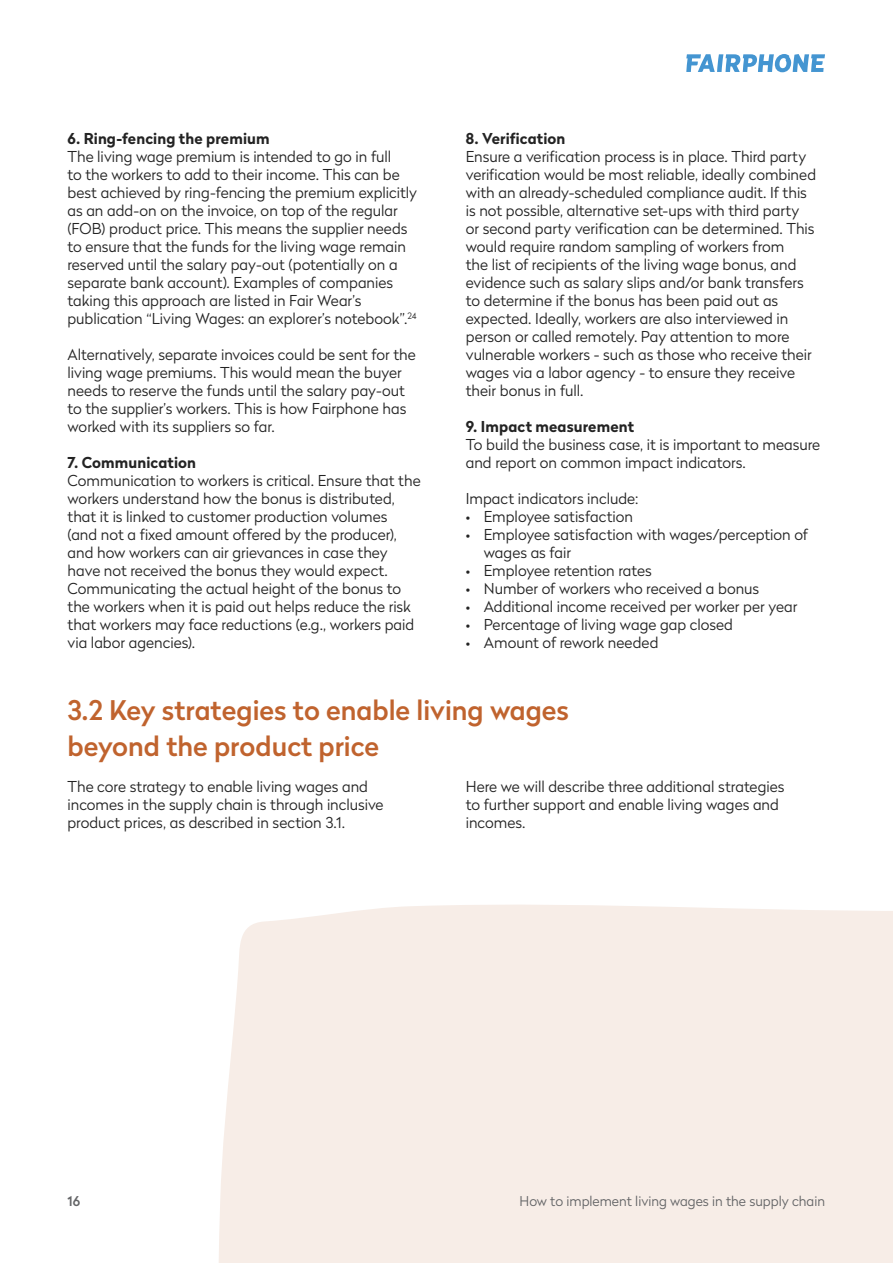
<style>
.page{position:relative;width:893px;height:1263px;background:#fff}
.page>*{position:absolute;margin:0;border:0;box-sizing:border-box;transform-origin:0 0}
.t1{font:500 27px/36px "Radikal";color:#c0632e}
.t2{font:300 15px/18px "Radikal";color:#232323}
.t3{font:700 15px "Radikal";letter-spacing:.01em;color:#232323}
.t4{font:300 13.5px "Radikal";color:#636466}
.t5{font:500 13.5px "Radikal";color:#636466}
</style>
<div class="page">
<div style="left:219px;top:904px;width:674px;height:359px;background:#f7ede7"></div>
<svg style="left:686px;top:54px;width:139px;height:18px"></svg>
<p class="t3" style="left:68px;top:128px;width:204px">6. Ring-fencing the premium</p>
<p class="t2" style="left:68px;top:147px;width:351px">The living wage premium is intended to go in full<br>to the workers to add to their income. This can be best achieved by ring-fencing the premium explicitly as an add-on on the invoice, on top of the regular (FOB) product price. This means the supplier needs to ensure that the funds for the living wage remain reserved until the salary pay-out (potentially on a separate bank account). Examples of companies taking this approach are listed in Fair Wear’s publication “Living Wages: an explorer’s notebook”.<sup>24</sup></p>
<p class="t2" style="left:68px;top:345px;width:350px">Alternatively, separate invoices could be sent for the living wage premiums. This would mean the buyer needs to reserve the funds until the salary pay-out to the supplier’s workers. This is how Fairphone has worked with its suppliers so far.</p>
<p class="t3" style="left:68px;top:452px;width:130px">7. Communication</p>
<p class="t2" style="left:68px;top:471px;width:355px">Communication to workers is critical. Ensure that the workers understand how the bonus is distributed, that it is linked to customer production volumes (and not a fixed amount offered by the producer), and how workers can air grievances in case they have not received the bonus they would expect.<br>Communicating the actual height of the bonus to the workers when it is paid out helps reduce the risk that workers may face reductions (e.g., workers paid via labor agencies).</p>
<p class="t3" style="left:466px;top:128px;width:101px">8. Verification</p>
<p class="t2" style="left:466px;top:147px;width:352px">Ensure a verification process is in place. Third party verification would be most reliable, ideally combined with an already-scheduled compliance audit. If this is not possible, alternative set-ups with third party or second party verification can be determined. This would require random sampling of workers from<br>the list of recipients of the living wage bonus, and evidence such as salary slips and/or bank transfers to determine if the bonus has been paid out as expected. Ideally, workers are also interviewed in person or called remotely. Pay attention to more vulnerable workers - such as those who receive their wages via a labor agency - to ensure they receive their bonus in full.</p>
<p class="t3" style="left:466px;top:416px;width:170px">9. Impact measurement</p>
<p class="t2" style="left:466px;top:435px;width:356px">To build the business case, it is important to measure and report on common impact indicators.</p>
<p class="t2" style="left:466px;top:489px;width:174px">Impact indicators include:</p>
<p class="t2" style="left:466px;top:507px;width:169px">• Employee satisfaction</p>
<p class="t2" style="left:484px;top:525px;width:326px;text-indent:-18px">• Employee satisfaction with wages/perception of wages as fair</p>
<p class="t2" style="left:466px;top:561px;width:187px">• Employee retention rates</p>
<p class="t2" style="left:466px;top:579px;width:295px">• Number of workers who received a bonus</p>
<p class="t2" style="left:466px;top:597px;width:333px">• Additional income received per worker per year</p>
<p class="t2" style="left:466px;top:615px;width:269px">• Percentage of living wage gap closed</p>
<p class="t2" style="left:466px;top:633px;width:194px">• Amount of rework needed</p>
<h1 class="t1" style="left:68px;top:691px;width:503px">3.2 Key strategies to enable living wages beyond the product price</h1>
<p class="t2" style="left:68px;top:777px;width:318px">The core strategy to enable living wages and incomes in the supply chain is through inclusive product prices, as described in section 3.1.</p>
<p class="t2" style="left:466px;top:777px;width:320px">Here we will describe three additional strategies to further support and enable living wages and incomes.</p>
<p class="t5" style="left:68px;top:1191px;width:14px">16</p>
<p class="t4" style="left:520px;top:1192px;width:307px">How to implement living wages in the supply chain</p>
</div>
